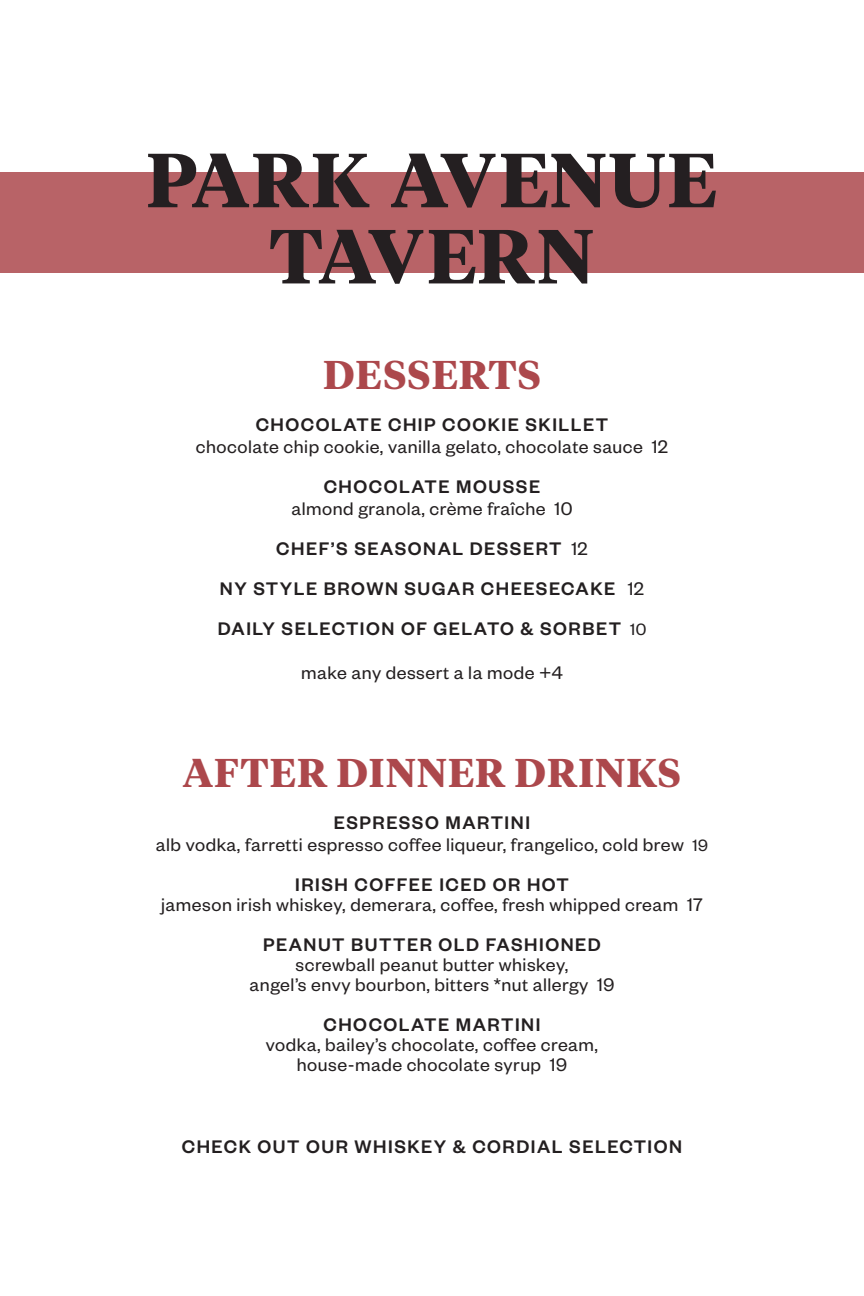
<style>
.page{position:relative;width:864px;height:1296px;background:#fff}
.page>*{position:absolute;margin:0;border:0;box-sizing:border-box;transform-origin:0 0}
.t1{font:700 40px "Tiempos Headline";letter-spacing:.025em;color:#ac484c}
.t2{font:20px/20px "Founders Grotesk";letter-spacing:.025em;color:#231f20;text-align:center}
.t3{font:500 20px "Founders Grotesk";letter-spacing:.075em;color:#231f20}
.s1{font-weight:400}
.s2{font-weight:400;font-size:18px}
.s3{font-size:18px}
</style>
<div class="page">
<div style="left:0;top:172px;width:864px;height:101px;background:#b86367"></div>
<svg style="left:148px;top:154px;width:221px;height:53px"></svg>
<svg style="left:391px;top:154px;width:325px;height:54px"></svg>
<svg style="left:270px;top:230px;width:153px;height:54px"></svg>
<svg style="left:429px;top:230px;width:164px;height:54px"></svg>
<p class="t1" style="left:323px;top:347px;width:219px">DESSERTS</p>
<p class="t3" style="left:256px;top:412px;width:354px">CHOCOLATE CHIP COOKIE SKILLET</p>
<p class="t2" style="left:196px;top:435px;width:474px">chocolate chip cookie, vanilla gelato, chocolate sauce 12</p>
<p class="t3" style="left:324px;top:474px;width:218px">CHOCOLATE MOUSSE</p>
<p class="t2" style="left:292px;top:497px;width:282px">almond granola, crème fraîche 10</p>
<p class="t3" style="left:276px;top:536px;width:313px">CHEF’S SEASONAL DESSERT <span class="s1">12</span></p>
<p class="t3" style="left:220px;top:576px;width:426px">NY STYLE BROWN SUGAR CHEESECAKE <span class="s1">12</span></p>
<p class="t3" style="left:218px;top:616px;width:430px">DAILY SELECTION OF GELATO &amp; SORBET <span class="s2">10</span></p>
<p class="t2" style="left:301px;top:661px;width:263px">make any dessert a la mode +4</p>
<p class="t1" style="left:183px;top:746px;width:500px">AFTER DINNER DRINKS</p>
<p class="t3" style="left:334px;top:810px;width:198px">ESPRESSO MARTINI</p>
<p class="t2" style="left:156px;top:833px;width:554px">alb vodka, farretti espresso coffee liqueur, frangelico, cold brew <span class="s3">19</span></p>
<p class="t3" style="left:295px;top:872px;width:275px">IRISH COFFEE ICED OR HOT</p>
<p class="t2" style="left:161px;top:893px;width:543px">jameson irish whiskey, demerara, coffee, fresh whipped cream 17</p>
<p class="t3" style="left:263px;top:932px;width:339px">PEANUT BUTTER OLD FASHIONED</p>
<p class="t2" style="left:250px;top:953px;width:366px">screwball peanut butter whiskey,<br>angel’s envy bourbon, bitters *nut allergy 19</p>
<p class="t3" style="left:324px;top:1012px;width:218px">CHOCOLATE MARTINI</p>
<p class="t2" style="left:266px;top:1033px;width:334px">vodka, bailey’s chocolate, coffee cream, house-made chocolate syrup 19</p>
<p class="t3" style="left:182px;top:1134px;width:502px">CHECK OUT OUR WHISKEY &amp; CORDIAL SELECTION</p>
</div>
